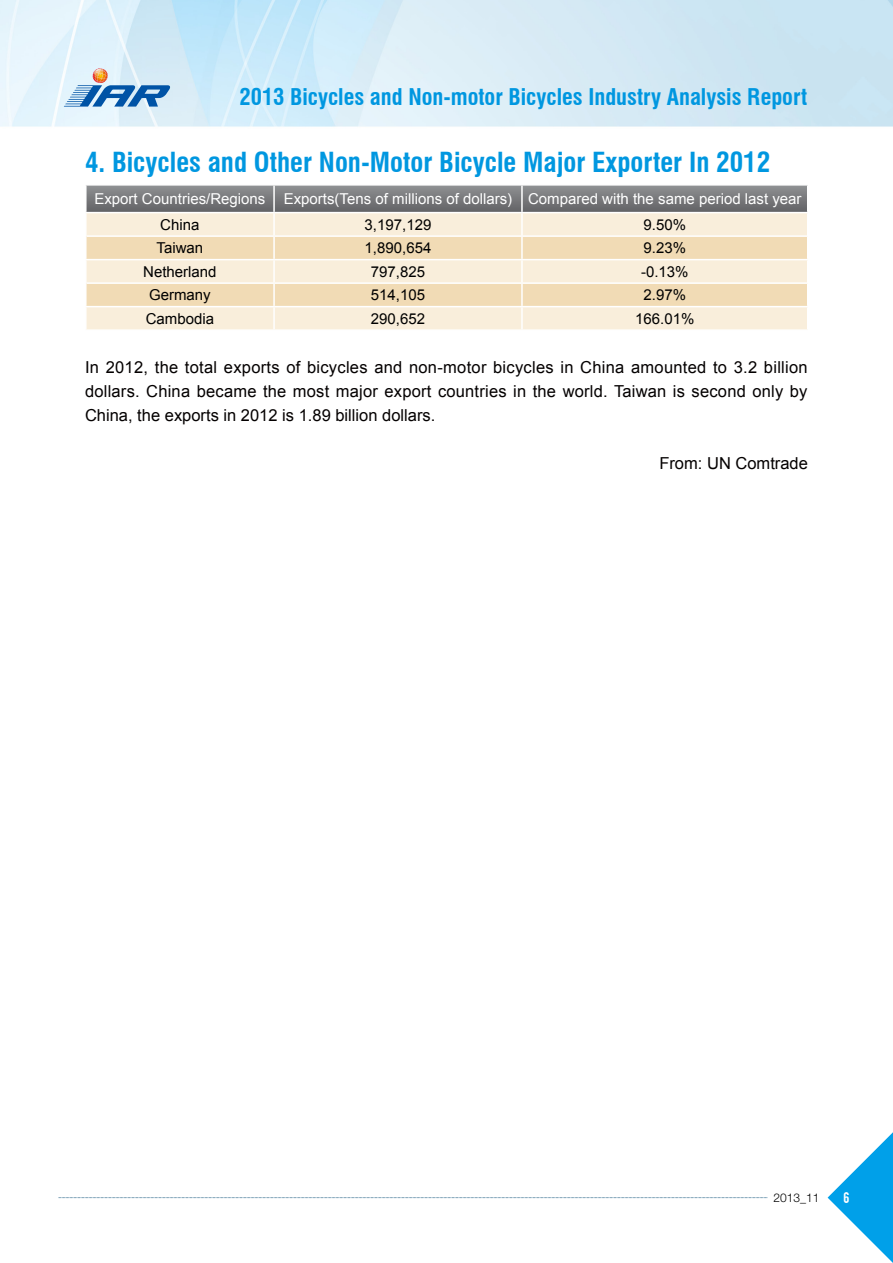
<style>
.page{position:relative;width:893px;height:1263px;background:#fff}
.page>*{position:absolute;margin:0;border:0;box-sizing:border-box;transform-origin:0 0}
.t1{font:700 condensed 27px "Swiss 721 BT";color:#0097e0}
.t2{font:700 condensed 22.5px "Swiss 721 BT";color:#0097e0}
.t3{font:16.5px/24px "Arial";color:#040000;text-align:justify}
.t4{font:15px "Arial";color:#000}
.t5{font:15px "Arial";color:#fff}
.t6{font:300 12px "Helvetica Neue LT Pro";color:#000}
.t7{font:12px "Bebas";color:#fff}
</style>
<div class="page">
<img style="left:0;top:0;width:893px;height:1199px">
<svg style="left:828px;top:1132px;width:65px;height:131px"></svg>
<svg style="left:58px;top:1197px;width:709px;height:1px"></svg>
<svg style="left:64px;top:68px;width:106px;height:39px;background:#9bbcd8"></svg>
<hr style="left:85px;top:213px;width:2px;height:23px;background:#fff">
<hr style="left:85px;top:236px;width:2px;height:23px;background:#fff">
<hr style="left:85px;top:259px;width:189px;height:1px;background:#fff">
<hr style="left:85px;top:260px;width:2px;height:23px;background:#fff">
<hr style="left:85px;top:283px;width:2px;height:23px;background:#fff">
<hr style="left:85px;top:306px;width:189px;height:1px;background:#fff">
<hr style="left:85px;top:307px;width:2px;height:22px;background:#fff">
<hr style="left:85px;top:329px;width:189px;height:2px;background:#fff">
<hr style="left:274px;top:329px;width:248px;height:2px;background:#fff">
<hr style="left:522px;top:329px;width:286px;height:2px;background:#fff">
<hr style="left:85px;top:184px;width:189px;height:2px;background:#fff">
<hr style="left:85px;top:186px;width:2px;height:26px;background:#fff">
<hr style="left:274px;top:184px;width:248px;height:2px;background:#fff">
<hr style="left:522px;top:184px;width:286px;height:2px;background:#fff">
<svg style="left:86px;top:185px;width:722px;height:144px;background:#dfd3bf"></svg>
<hr style="left:85px;top:212px;width:189px;height:1px;background:#fff">
<hr style="left:274px;top:212px;width:248px;height:1px;background:#fff">
<hr style="left:522px;top:212px;width:286px;height:1px;background:#fff">
<h2 class="t2" style="left:240px;top:84px;width:569px">2013 Bicycles and Non-motor Bicycles Industry Analysis Report</h2>
<h1 class="t1" style="left:85px;top:146px;width:687px">4. Bicycles and Other Non-Motor Bicycle Major Exporter In 2012</h1>
<p class="t5" style="left:94px;top:189px;width:709px">Export Countries/Regions Exports(Tens of millions of dollars) Compared with the same period last year</p>
<p class="t4" style="left:160px;top:215px;width:41px">China</p>
<p class="t4" style="left:365px;top:215px;width:68px">3,197,129</p>
<p class="t4" style="left:644px;top:215px;width:44px">9.50%</p>
<p class="t4" style="left:157px;top:238px;width:48px">Taiwan</p>
<p class="t4" style="left:365px;top:238px;width:68px">1,890,654</p>
<p class="t4" style="left:644px;top:238px;width:44px">9.23%</p>
<p class="t4" style="left:143px;top:262px;width:75px">Netherland</p>
<p class="t4" style="left:371px;top:262px;width:56px">797,825</p>
<p class="t4" style="left:641px;top:262px;width:49px">-0.13%</p>
<p class="t4" style="left:149px;top:285px;width:63px">Germany</p>
<p class="t4" style="left:371px;top:285px;width:56px">514,105</p>
<p class="t4" style="left:644px;top:285px;width:44px">2.97%</p>
<p class="t4" style="left:146px;top:309px;width:70px">Cambodia</p>
<p class="t4" style="left:371px;top:309px;width:56px">290,652</p>
<p class="t4" style="left:635px;top:309px;width:61px">166.01%</p>
<p class="t3" style="left:85px;top:356px;width:724px">In 2012, the total exports of bicycles and non-motor bicycles in China amounted to 3.2 billion dollars. China became the most major export countries in the world. Taiwan is second only by China, the exports in 2012 is 1.89 billion dollars.</p>
<p class="t3" style="left:659px;top:452px;width:150px">From: UN Comtrade</p>
<p class="t6" style="left:773px;top:1190px;width:48px">2013_11</p>
<p class="t7" style="left:843px;top:1189px;width:7px">6</p>
</div>
